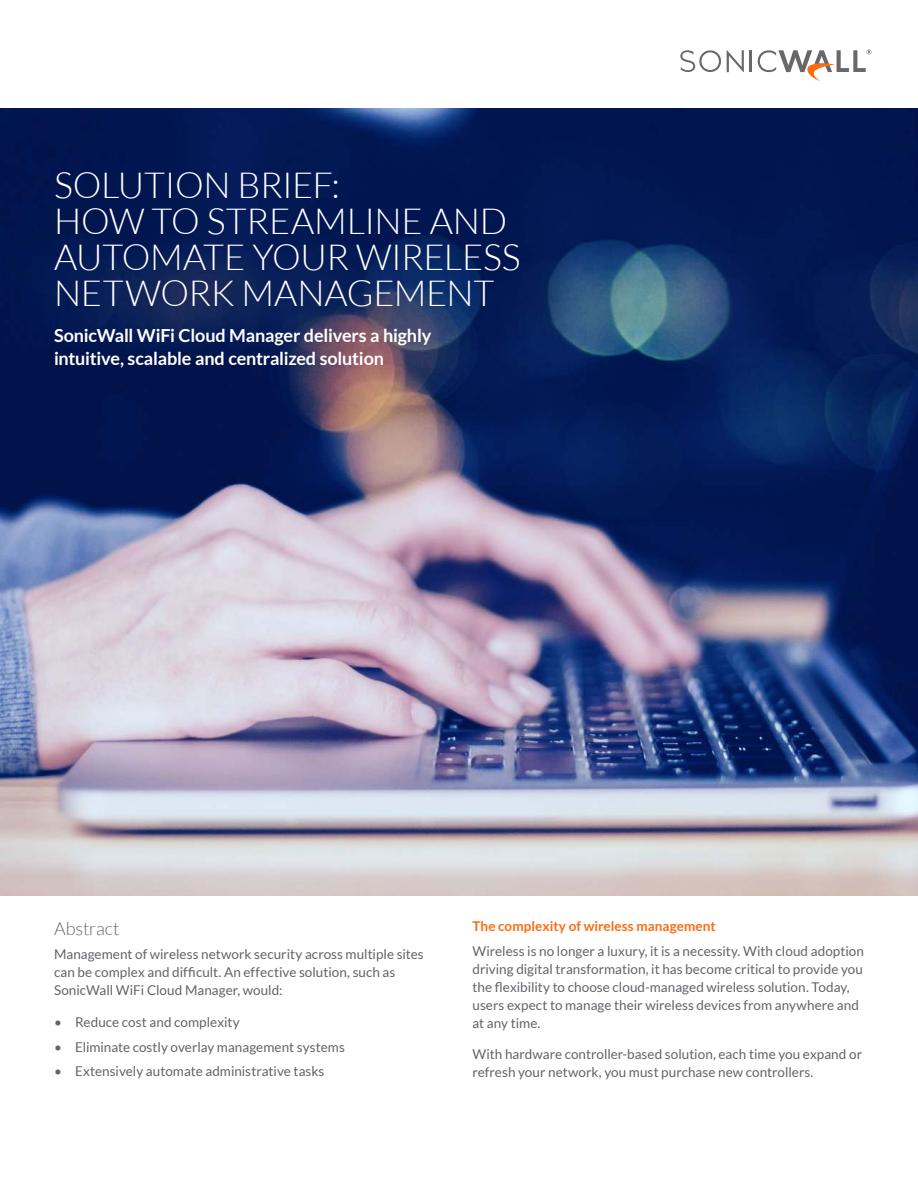
<style>
.page{position:relative;width:918px;height:1188px;background:#fff}
.page>*{position:absolute;margin:0;border:0;box-sizing:border-box;transform-origin:0 0}
.t1{font:300 36px/36px "Lato";letter-spacing:-.01em;color:#fff}
.t2{font:700 18px/22.5px "Lato";letter-spacing:-.01em;color:#fff}
.t3{font:300 18px "Lato";letter-spacing:-.005em;color:#616469}
.t4{font:13.5px/18px "Lato";color:#616469}
.t5{font:700 13.5px "Lato";letter-spacing:.005em;color:#ff6c10}
</style>
<div class="page">
<svg style="left:727px;top:50px;width:17px;height:22px"></svg>
<hr style="left:750px;top:50px;width:2px;height:22px;background:#68686b">
<svg style="left:680px;top:50px;width:41px;height:22px"></svg>
<svg style="left:758px;top:50px;width:114px;height:31px"></svg>
<img style="left:0;top:108px;width:918px;height:787px">
<h1 class="t1" style="left:54px;top:170px;width:468px">SOLUTION BRIEF:<br>HOW TO STREAMLINE AND<br>AUTOMATE YOUR WIRELESS<br>NETWORK MANAGEMENT</h1>
<h2 class="t2" style="left:54px;top:326px;width:379px">SonicWall WiFi Cloud Manager delivers a highly intuitive, scalable and centralized solution</h2>
<h2 class="t3" style="left:54px;top:922px;width:67px">Abstract</h2>
<p class="t4" style="left:54px;top:947px;width:371px">Management of wireless network security across multiple sites can be complex and difficult. An effective solution, such as<br>SonicWall WiFi Cloud Manager, would:</p>
<p class="t4" style="left:54px;top:1014px;width:187px">• Reduce cost and complexity</p>
<p class="t4" style="left:54px;top:1039px;width:292px">• Eliminate costly overlay management systems</p>
<p class="t4" style="left:54px;top:1064px;width:272px">• Extensively automate administrative tasks</p>
<p class="t5" style="left:472px;top:921px;width:245px">The complexity of wireless management</p>
<p class="t4" style="left:472px;top:942px;width:393px">Wireless is no longer a luxury, it is a necessity. With cloud adoption driving digital transformation, it has become critical to provide you the flexibility to choose cloud-managed wireless solution. Today, users expect to manage their wireless devices from anywhere and at any time.</p>
<p class="t4" style="left:472px;top:1045px;width:391px">With hardware controller-based solution, each time you expand or refresh your network, you must purchase new controllers.</p>
</div>
